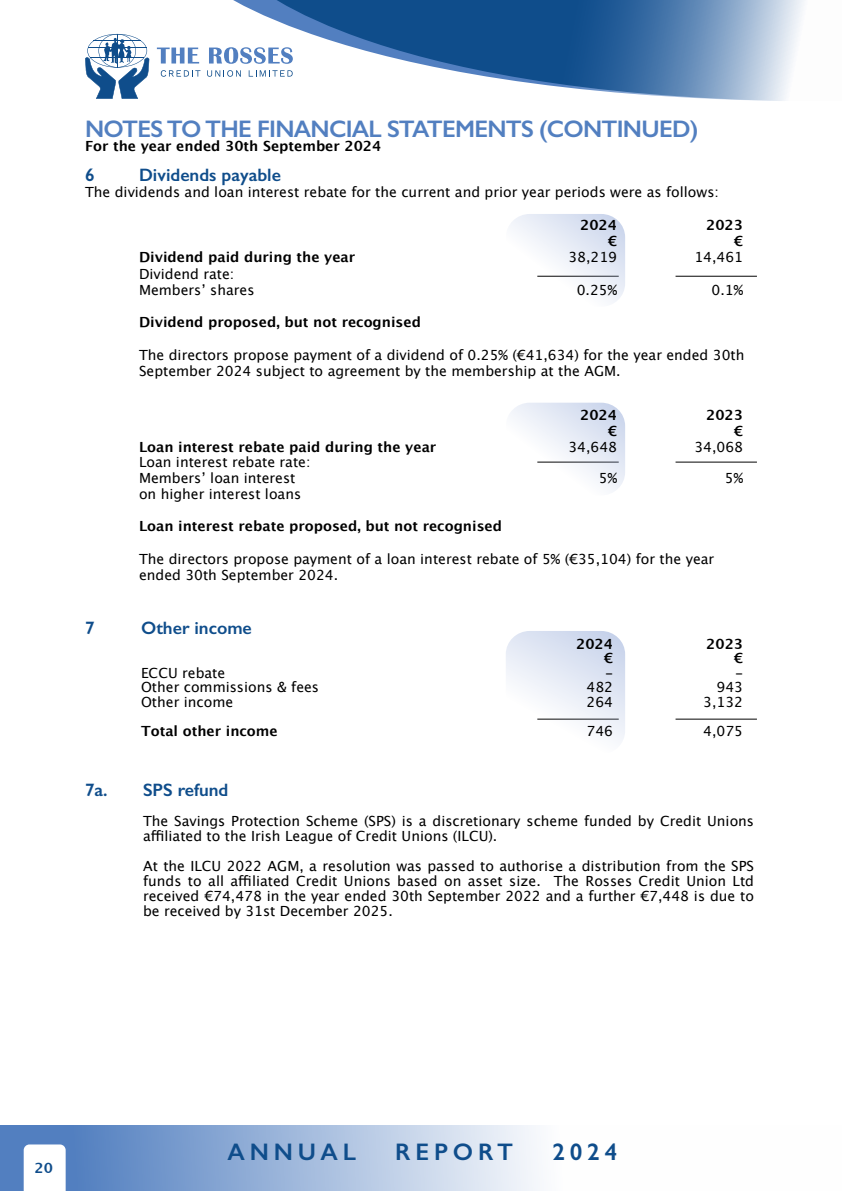
<style>
.page{position:relative;width:842px;height:1191px;background:#fff}
.page>*{position:absolute;margin:0;border:0;box-sizing:border-box;transform-origin:0 0}
.t1{font:600 24px "Gill Sans";letter-spacing:-.03em;color:#527fc0}
.t2{font:600 24px "Gill Sans";letter-spacing:.2em;color:#0f4d8b}
.t3{font:600 18px "Gill Sans";color:#0f4d8b}
.t4{font:14px/15px "Lucida Grande";color:#000}
.t5{font:700 14px "Lucida Grande";color:#000}
.t6{font:700 14px "Lucida Grande";color:#0f4d8b}
</style>
<div class="page">
<svg style="left:0;top:1125px;width:539px;height:66px"></svg>
<svg style="left:24px;top:1144px;width:42px;height:47px"></svg>
<svg style="left:252px;top:0;width:553px;height:101px"></svg>
<svg style="left:85px;top:34px;width:64px;height:65px"></svg>
<svg style="left:157px;top:48px;width:42px;height:16px"></svg>
<svg style="left:209px;top:47px;width:84px;height:17px"></svg>
<svg style="left:161px;top:70px;width:39px;height:7px"></svg>
<svg style="left:207px;top:70px;width:34px;height:7px"></svg>
<svg style="left:249px;top:70px;width:44px;height:7px"></svg>
<hr style="left:675px;top:718px;width:82px;height:1px;background:#000">
<hr style="left:675px;top:276px;width:82px;height:1px;background:#000">
<hr style="left:675px;top:461px;width:82px;height:1px;background:#000">
<svg style="left:506px;top:214px;width:119px;height:93px"></svg>
<svg style="left:506px;top:403px;width:119px;height:92px"></svg>
<svg style="left:506px;top:631px;width:119px;height:123px"></svg>
<h1 class="t1" style="left:85px;top:114px;width:615px">NOTES TO THE FINANCIAL STATEMENTS (CONTINUED)</h1>
<p class="t5" style="left:85px;top:134px;width:298px">For the year ended 30th September 2024</p>
<p class="t3" style="left:85px;top:164px;width:11px">6</p>
<p class="t3" style="left:139px;top:164px;width:143px">Dividends payable</p>
<p class="t4" style="left:85px;top:185px;width:635px">The dividends and loan interest rebate for the current and prior year periods were as follows:</p>
<p class="t5" style="left:580px;top:214px;width:38px">2024</p>
<p class="t5" style="left:706px;top:214px;width:38px">2023</p>
<p class="t5" style="left:608px;top:230px;width:11px">€</p>
<p class="t5" style="left:734px;top:230px;width:11px">€</p>
<p class="t5" style="left:139px;top:246px;width:218px">Dividend paid during the year</p>
<p class="t4" style="left:568px;top:250px;width:50px">38,219</p>
<p class="t4" style="left:694px;top:250px;width:50px">14,461</p>
<p class="t4" style="left:139px;top:266px;width:117px;line-height:16px">Dividend rate:<br>Members’ shares</p>
<p class="t4" style="left:577px;top:282px;width:42px">0.25%</p>
<p class="t4" style="left:712px;top:282px;width:33px">0.1%</p>
<p class="t5" style="left:139px;top:310px;width:283px">Dividend proposed, but not recognised</p>
<p class="t4" style="left:139px;top:347px;width:607px;line-height:16px">The directors propose payment of a dividend of 0.25% (€41,634) for the year ended 30th<br>September 2024 subject to agreement by the membership at the AGM.</p>
<p class="t5" style="left:580px;top:403px;width:38px">2024</p>
<p class="t5" style="left:706px;top:403px;width:38px">2023</p>
<p class="t5" style="left:608px;top:419px;width:11px">€</p>
<p class="t5" style="left:734px;top:419px;width:11px">€</p>
<p class="t5" style="left:139px;top:435px;width:299px">Loan interest rebate paid during the year</p>
<p class="t4" style="left:568px;top:439px;width:50px">34,648</p>
<p class="t4" style="left:694px;top:439px;width:50px">34,068</p>
<p class="t4" style="left:139px;top:454px;width:173px;line-height:16px">Loan interest rebate rate:<br>Members’ loan interest</p>
<p class="t4" style="left:599px;top:470px;width:20px">5%</p>
<p class="t4" style="left:725px;top:470px;width:20px">5%</p>
<p class="t4" style="left:139px;top:486px;width:164px">on higher interest loans</p>
<p class="t5" style="left:139px;top:514px;width:364px">Loan interest rebate proposed, but not recognised</p>
<p class="t4" style="left:139px;top:551px;width:577px;line-height:16px">The directors propose payment of a loan interest rebate of 5% (€35,104) for the year ended 30th September 2024.</p>
<p class="t3" style="left:85px;top:617px;width:11px">7</p>
<p class="t3" style="left:141px;top:617px;width:112px">Other income</p>
<p class="t5" style="left:576px;top:632px;width:38px">2024</p>
<p class="t5" style="left:706px;top:632px;width:38px">2023</p>
<p class="t5" style="left:604px;top:646px;width:11px">€</p>
<p class="t5" style="left:734px;top:646px;width:11px">€</p>
<p class="t4" style="left:141px;top:665px;width:86px">ECCU rebate</p>
<p class="t4" style="left:605px;top:665px;width:10px">-</p>
<p class="t4" style="left:735px;top:665px;width:10px">-</p>
<p class="t4" style="left:141px;top:680px;width:179px">Other commissions &amp; fees</p>
<p class="t4" style="left:587px;top:680px;width:28px">482</p>
<p class="t4" style="left:717px;top:680px;width:28px">943</p>
<p class="t4" style="left:141px;top:694px;width:94px">Other income</p>
<p class="t4" style="left:587px;top:694px;width:28px">264</p>
<p class="t4" style="left:703px;top:694px;width:41px">3,132</p>
<p class="t5" style="left:141px;top:719px;width:138px">Total other income</p>
<p class="t4" style="left:587px;top:723px;width:28px">746</p>
<p class="t4" style="left:703px;top:723px;width:41px">4,075</p>
<p class="t3" style="left:85px;top:778px;width:145px">7a. SPS refund</p>
<p class="t4" style="left:143px;top:813px;width:612px">The Savings Protection Scheme (SPS) is a discretionary scheme funded by Credit Unions affiliated to the Irish League of Credit Unions (ILCU).</p>
<p class="t4" style="left:143px;top:858px;width:612px;text-align:justify">At the ILCU 2022 AGM, a resolution was passed to authorise a distribution from the SPS funds to all affiliated Credit Unions based on asset size. The Rosses Credit Union Ltd received €74,478 in the year ended 30th September 2022 and a further €7,448 is due to be received by 31st December 2025.</p>
<p class="t6" style="left:34px;top:1156px;width:20px">20</p>
<h1 class="t2" style="left:227px;top:1137px;width:130px">ANNUAL</h1>
<h1 class="t2" style="left:395px;top:1137px;width:119px">REPORT</h1>
<h1 class="t2" style="left:552px;top:1137px;width:67px">2024</h1>
</div>
